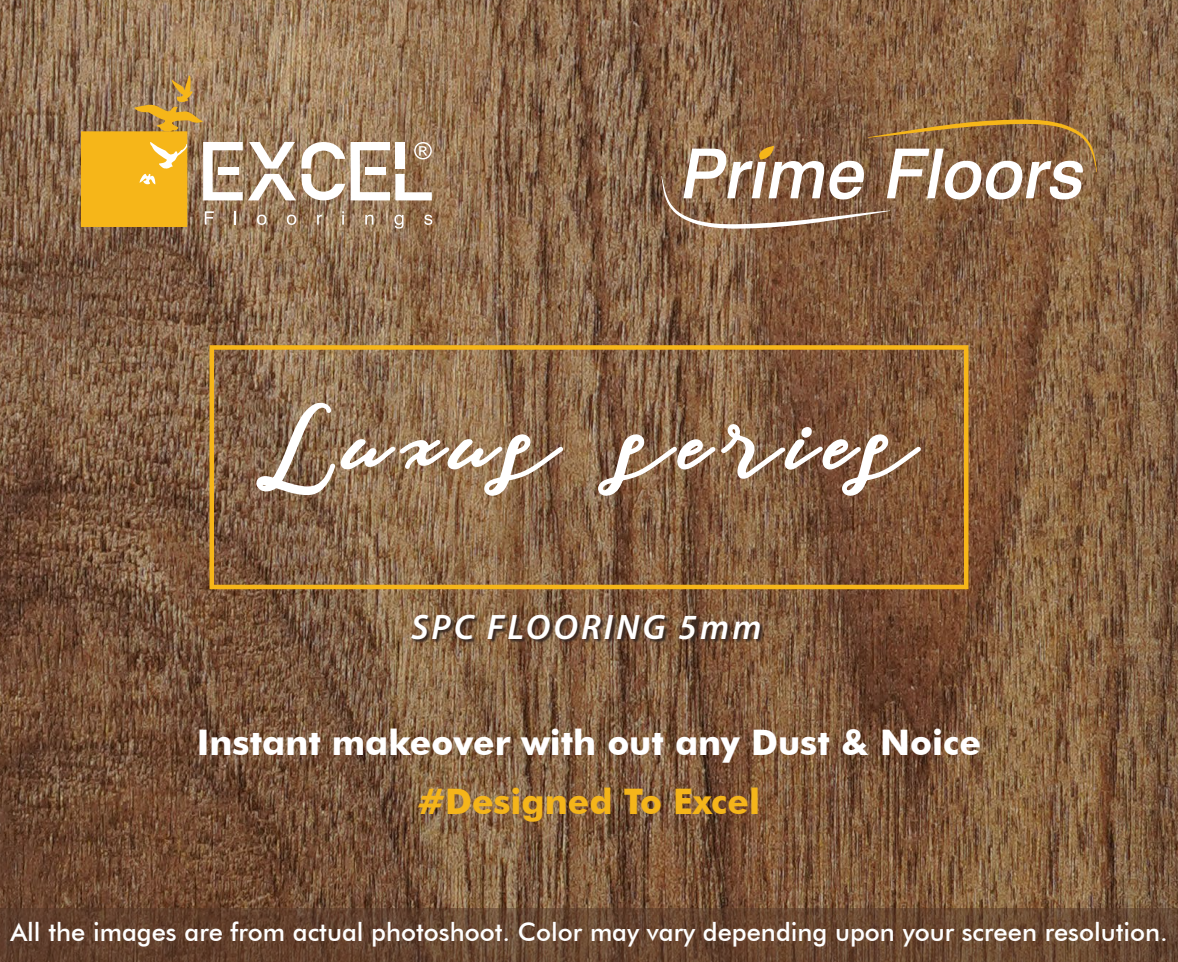
<style>
.page{position:relative;width:1178px;height:962px;background:#fff}
.page>*{position:absolute;margin:0;border:0;box-sizing:border-box;transform-origin:0 0}
.t1{font:83.4px "Nazeefa Script";letter-spacing:.15em;color:#fff}
.t2{font:italic 600 35.55px "Myriad Pro";letter-spacing:.09em;color:#fff}
.t3{font:700 35.25px "Futura BT";color:#fff}
.t4{font:700 35.25px "Futura BT";color:#f5b51a}
.t5{font:500 25.5px "Futura BT";color:#fff}
</style>
<div class="page">
<img style="left:0;top:0;width:1177px;height:907px">
<svg style="left:661px;top:119px;width:435px;height:109px;background:#9b7b5f"></svg>
<svg style="left:81px;top:75px;width:351px;height:153px;background:#b8955e"></svg>
<div style="left:209px;top:345px;width:759px;height:244px;border:4px solid #f6b619"></div>
<img style="left:359px;top:557px;width:462px;height:146px">
<svg style="left:254px;top:400px;width:311px;height:97px;background:#9a7e64"></svg>
<svg style="left:596px;top:421px;width:326px;height:84px;background:#917159"></svg>
<svg style="left:0;top:907px;width:1177px;height:54px;background:#65452f"></svg>
<h1 class="t1" style="left:255px;top:403px;width:656px">Luxus series</h1>
<h2 class="t2" style="left:411px;top:604px;width:352px">SPC FLOORING 5mm</h2>
<h3 class="t3" style="left:197px;top:721px;width:785px">Instant makeover with out any Dust &amp; Noice</h3>
<h3 class="t4" style="left:418px;top:779px;width:343px">#Designed To Excel</h3>
<p class="t5" style="left:10px;top:916px;width:1158px">All the images are from actual photoshoot. Color may vary depending upon your screen resolution.</p>
</div>
